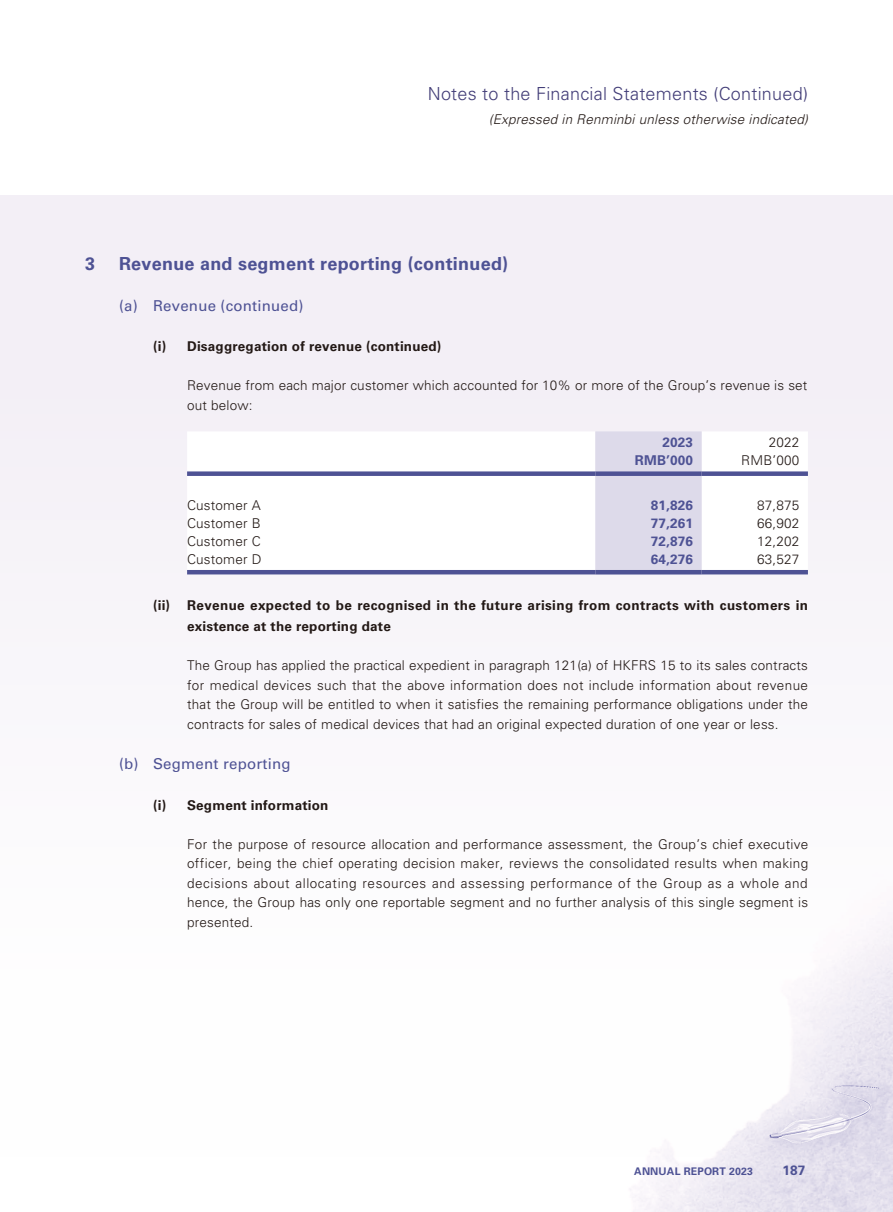
<style>
.page{position:relative;width:893px;height:1212px;background:#fff}
.page>*{position:absolute;margin:0;border:0;box-sizing:border-box;transform-origin:0 0}
.t1{font:300 18px "Univers LT Std";letter-spacing:.015em;color:#433e78}
.t2{font:700 18px "Univers LT Std";letter-spacing:.015em;color:#4e5294}
.t3{font:15px "Univers LT Std";letter-spacing:.015em;color:#4e5294}
.t4{font:300 13.5px/19.5px "Univers LT Std";letter-spacing:.015em;color:#231916;text-align:justify}
.t5{font:700 13.5px/21px "Univers LT Std";letter-spacing:.015em;color:#231916}
.t6{font:italic 300 13.5px "Univers LT Std";letter-spacing:.015em;color:#231916}
.t7{font:700 13.5px "Univers LT Std";letter-spacing:.015em;color:#4e5294}
.t8{font:700 10.5px "Univers LT Std";letter-spacing:.015em;color:#4e5294}
</style>
<div class="page">
<div style="left:0;top:196px;width:893px;height:961px;background:#faf8fb"></div>
<div style="left:595px;top:431px;width:107px;height:139px;background:#dddaea"></div>
<div style="left:187px;top:471px;width:408px;height:5px;background:#4e5294"></div>
<div style="left:595px;top:471px;width:107px;height:5px;background:#4e5294"></div>
<div style="left:702px;top:471px;width:106px;height:5px;background:#4e5294"></div>
<hr style="left:187px;top:570px;width:408px;height:4px;background:#4e5294">
<hr style="left:595px;top:570px;width:107px;height:4px;background:#4e5294">
<hr style="left:702px;top:570px;width:106px;height:4px;background:#4e5294">
<h1 class="t1" style="left:428px;top:83px;width:382px">Notes to the Financial Statements (Continued)</h1>
<p class="t6" style="left:489px;top:111px;width:321px">(Expressed in Renminbi unless otherwise indicated)</p>
<h1 class="t2" style="left:85px;top:253px;width:12px">3</h1>
<h1 class="t2" style="left:119px;top:253px;width:391px">Revenue and segment reporting (continued)</h1>
<p class="t3" style="left:119px;top:296px;width:186px">(a) Revenue (continued)</p>
<p class="t5" style="left:153px;top:336px;width:290px">(i) Disaggregation of revenue (continued)</p>
<p class="t4" style="left:187px;top:376px;width:622px">Revenue from each major customer which accounted for 10% or more of the Group’s revenue is set out below:</p>
<p class="t7" style="left:662px;top:434px;width:32px">2023</p>
<p class="t4" style="left:769px;top:433px;width:32px">2022</p>
<p class="t7" style="left:635px;top:452px;width:60px">RMB’000</p>
<p class="t4" style="left:741px;top:451px;width:60px">RMB’000</p>
<p class="t4" style="left:187px;top:495px;width:75px">Customer A</p>
<p class="t7" style="left:651px;top:497px;width:44px">81,826</p>
<p class="t4" style="left:757px;top:495px;width:44px">87,875</p>
<p class="t4" style="left:187px;top:513px;width:75px">Customer B</p>
<p class="t7" style="left:651px;top:515px;width:44px">77,261</p>
<p class="t4" style="left:757px;top:513px;width:44px">66,902</p>
<p class="t4" style="left:187px;top:531px;width:75px">Customer C</p>
<p class="t7" style="left:651px;top:533px;width:44px">72,876</p>
<p class="t4" style="left:757px;top:531px;width:44px">12,202</p>
<p class="t4" style="left:187px;top:549px;width:76px">Customer D</p>
<p class="t7" style="left:651px;top:551px;width:44px">64,276</p>
<p class="t4" style="left:757px;top:549px;width:44px">63,527</p>
<p class="t5" style="left:187px;top:595px;width:622px;text-indent:-34px">(ii) Revenue expected to be recognised in the future arising from contracts with customers in existence at the reporting date</p>
<p class="t4" style="left:187px;top:656px;width:622px">The Group has applied the practical expedient in paragraph 121(a) of HKFRS 15 to its sales contracts for medical devices such that the above information does not include information about revenue that the Group will be entitled to when it satisfies the remaining performance obligations under the contracts for sales of medical devices that had an original expected duration of one year or less.</p>
<p class="t3" style="left:119px;top:755px;width:173px">(b) Segment reporting</p>
<p class="t5" style="left:153px;top:795px;width:177px">(i) Segment information</p>
<p class="t4" style="left:187px;top:834px;width:623px">For the purpose of resource allocation and performance assessment, the Group’s chief executive officer, being the chief operating decision maker, reviews the consolidated results when making decisions about allocating resources and assessing performance of the Group as a whole and hence, the Group has only one reportable segment and no further analysis of this single segment is presented.</p>
<p class="t8" style="left:634px;top:1165px;width:120px">ANNUAL REPORT 2023</p>
<p class="t7" style="left:782px;top:1162px;width:24px">187</p>
</div>
